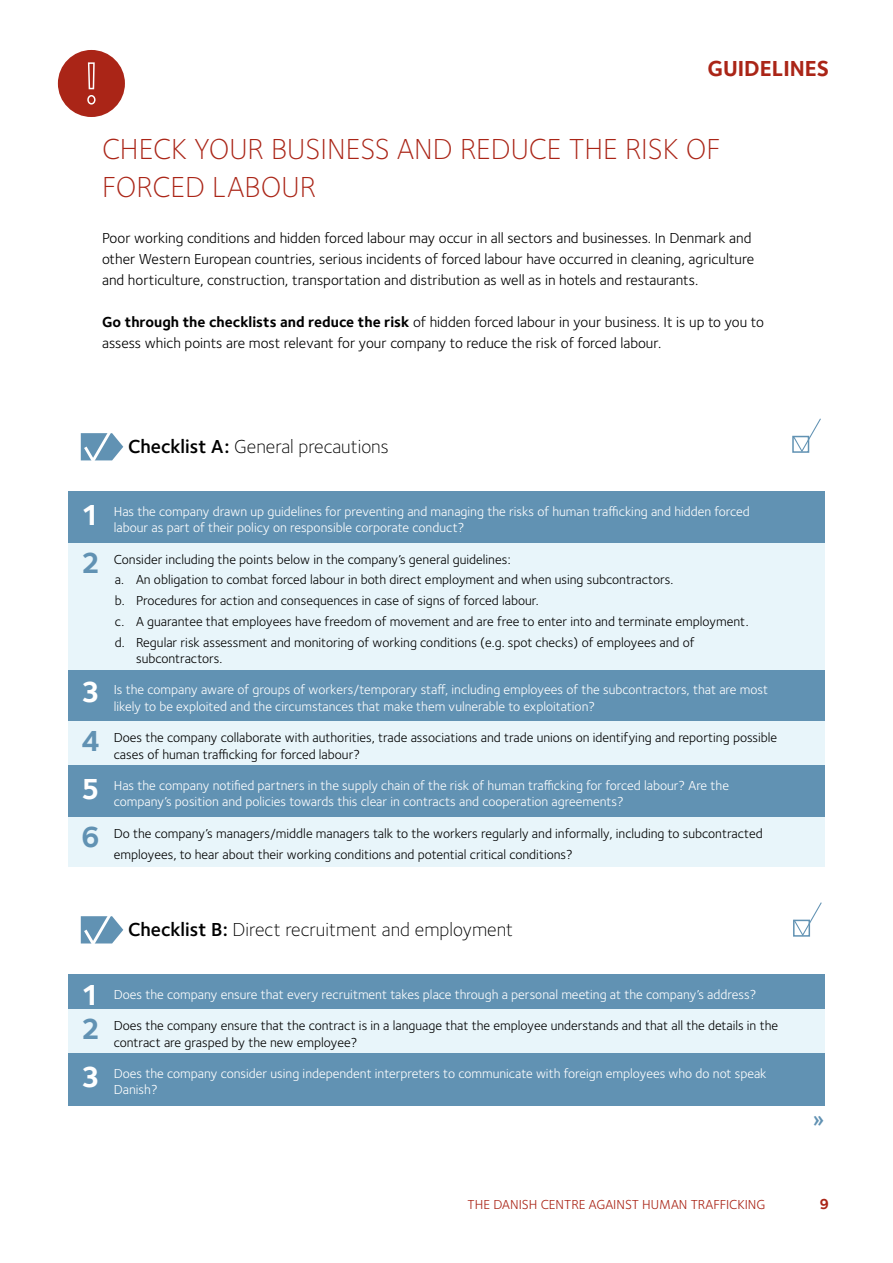
<style>
.page{position:relative;width:893px;height:1263px;background:#fff}
.page>*{position:absolute;margin:0;border:0;box-sizing:border-box;transform-origin:0 0}
.t1{font:300 30px/37.5px "Foundry Sterling";color:#aa2517}
.Checkliste_baggrund{font:30px "Foundry Sterling Bold 2";color:#fff}
.Checkliste{font:30px "Foundry Sterling Bold 2";color:#6192b3}
.Artefact{font:500 25.5px "Foundry Sterling";color:#6192b3}
.t2{font:22.5px "Foundry Sterling Bold 2";color:#aa2517}
.H2_uden_forskydning{font:300 19.5px "Foundry Sterling";color:#000}
.t3{font:15px/21px "Foundry Sterling";color:#000}
.t4{font:15px "Foundry Sterling Bold 2";color:#aa2517}
.Checkliste-2{font:13.5px/16.5px "Foundry Sterling";color:#000}
.Checkliste_baggrund-2{font:13.5px/16.5px "Foundry Sterling";color:#fff}
.t5{font:13.5px "Foundry Sterling";color:#aa2517}
.s1{font-family:"Foundry Sterling Bold 2"}
.s2{font-weight:600}
</style>
<div class="page">
<div style="left:68px;top:491px;width:757px;height:53px;background:#6192b3"></div>
<div style="left:68px;top:543px;width:757px;height:32px;background:#e8f5fa"></div>
<div style="left:68px;top:563px;width:757px;height:29px;background:#e8f5fa"></div>
<div style="left:68px;top:584px;width:757px;height:28px;background:#e8f5fa"></div>
<div style="left:68px;top:604px;width:757px;height:29px;background:#e8f5fa"></div>
<div style="left:68px;top:625px;width:757px;height:46px;background:#e8f5fa"></div>
<div style="left:68px;top:670px;width:757px;height:53px;background:#6192b3"></div>
<div style="left:68px;top:722px;width:757px;height:44px;background:#e8f5fa"></div>
<div style="left:68px;top:765px;width:757px;height:53px;background:#6192b3"></div>
<div style="left:68px;top:817px;width:757px;height:49px;background:#e8f5fa"></div>
<div style="left:68px;top:974px;width:757px;height:40px;background:#6192b3"></div>
<div style="left:68px;top:1010px;width:757px;height:44px;background:#e8f5fa"></div>
<div style="left:68px;top:1053px;width:757px;height:53px;background:#6192b3"></div>
<svg style="left:81px;top:433px;width:42px;height:28px"></svg>
<svg style="left:81px;top:916px;width:42px;height:28px"></svg>
<div style="left:792px;top:436px;width:17px;height:17px;border:2px solid #6192b3"></div>
<svg style="left:793px;top:418px;width:28px;height:34px"></svg>
<div style="left:793px;top:920px;width:17px;height:17px;border:2px solid #6192b3"></div>
<svg style="left:794px;top:902px;width:28px;height:34px"></svg>
<div style="left:58px;top:50px;width:67px;height:67px;background:#aa2517;border-radius:50%"></div>
<svg style="left:87px;top:62px;width:9px;height:43px"></svg>
<h3 class="t2" style="left:707px;top:55px;width:123px">GUIDELINES</h3>
<h1 class="t1" style="left:102px;top:130px;width:620px">CHECK YOUR BUSINESS AND REDUCE THE RISK OF<br>FORCED LABOUR</h1>
<p class="t3" style="left:102px;top:228px;width:654px">Poor working conditions and hidden forced labour may occur in all sectors and businesses. In Denmark and other Western European countries, serious incidents of forced labour have occurred in cleaning, agriculture and horticulture, construction, transportation and distribution as well as in hotels and restaurants.</p>
<p class="t3" style="left:102px;top:312px;width:663px"><span class="s1">Go through the checklists and reduce the risk</span> of hidden forced labour in your business. It is up to you to assess which points are most relevant for your company to reduce the risk of forced labour.</p>
<h2 class="H2_uden_forskydning" style="left:128px;top:435px;width:262px"><span class="s2">Checklist A:</span> General precautions</h2>
<p class="Checkliste_baggrund" style="left:81px;top:497px;width:21px">1</p>
<p class="Checkliste_baggrund-2" style="left:114px;top:503px;width:638px">Has the company drawn up guidelines for preventing and managing the risks of human trafficking and hidden forced labour as part of their policy on responsible corporate conduct?</p>
<p class="Checkliste" style="left:81px;top:545px;width:21px">2</p>
<p class="Checkliste-2" style="left:114px;top:551px;width:398px">Consider including the points below in the company’s general guidelines:</p>
<p class="Checkliste-2" style="left:115px;top:572px;width:560px">a. An obligation to combat forced labour in both direct employment and when using subcontractors.</p>
<p class="Checkliste-2" style="left:115px;top:592px;width:426px">b. Procedures for action and consequences in case of signs of forced labour.</p>
<p class="Checkliste-2" style="left:115px;top:613px;width:635px">c. A guarantee that employees have freedom of movement and are free to enter into and terminate employment.</p>
<p class="Checkliste-2" style="left:136px;top:634px;width:560px;text-indent:-21px">d. Regular risk assessment and monitoring of working conditions (e.g. spot checks) of employees and of subcontractors.</p>
<p class="Checkliste_baggrund" style="left:81px;top:674px;width:21px">3</p>
<p class="Checkliste_baggrund-2" style="left:114px;top:682px;width:656px">Is the company aware of groups of workers/temporary staff, including employees of the subcontractors, that are most likely to be exploited and the circumstances that make them vulnerable to exploitation?</p>
<p class="Checkliste" style="left:81px;top:723px;width:21px">4</p>
<p class="Checkliste-2" style="left:114px;top:729px;width:665px">Does the company collaborate with authorities, trade associations and trade unions on identifying and reporting possible cases of human trafficking for forced labour?</p>
<p class="Checkliste_baggrund" style="left:81px;top:771px;width:21px">5</p>
<p class="Checkliste_baggrund-2" style="left:114px;top:777px;width:617px">Has the company notified partners in the supply chain of the risk of human trafficking for forced labour? Are the company’s position and policies towards this clear in contracts and cooperation agreements?</p>
<p class="Checkliste" style="left:81px;top:819px;width:21px">6</p>
<p class="Checkliste-2" style="left:114px;top:823px;width:650px;line-height:21px">Do the company’s managers/middle managers talk to the workers regularly and informally, including to subcontracted employees, to hear about their working conditions and potential critical conditions?</p>
<h2 class="H2_uden_forskydning" style="left:128px;top:918px;width:387px"><span class="s2">Checklist B:</span> Direct recruitment and employment</h2>
<p class="Checkliste_baggrund" style="left:81px;top:977px;width:21px">1</p>
<p class="Checkliste_baggrund-2" style="left:114px;top:986px;width:644px">Does the company ensure that every recruitment takes place through a personal meeting at the company’s address?</p>
<p class="Checkliste" style="left:81px;top:1011px;width:21px">2</p>
<p class="Checkliste-2" style="left:114px;top:1017px;width:666px">Does the company ensure that the contract is in a language that the employee understands and that all the details in the contract are grasped by the new employee?</p>
<p class="Checkliste_baggrund" style="left:81px;top:1059px;width:21px">3</p>
<p class="Checkliste_baggrund-2" style="left:114px;top:1065px;width:654px">Does the company consider using independent interpreters to communicate with foreign employees who do not speak<br>Danish?</p>
<p class="Artefact" style="left:812px;top:1103px;width:14px">»</p>
<p class="t5" style="left:468px;top:1197px;width:299px">THE DANISH CENTRE AGAINST HUMAN TRAFFICKING</p>
<p class="t4" style="left:819px;top:1195px;width:11px">9</p>
</div>
